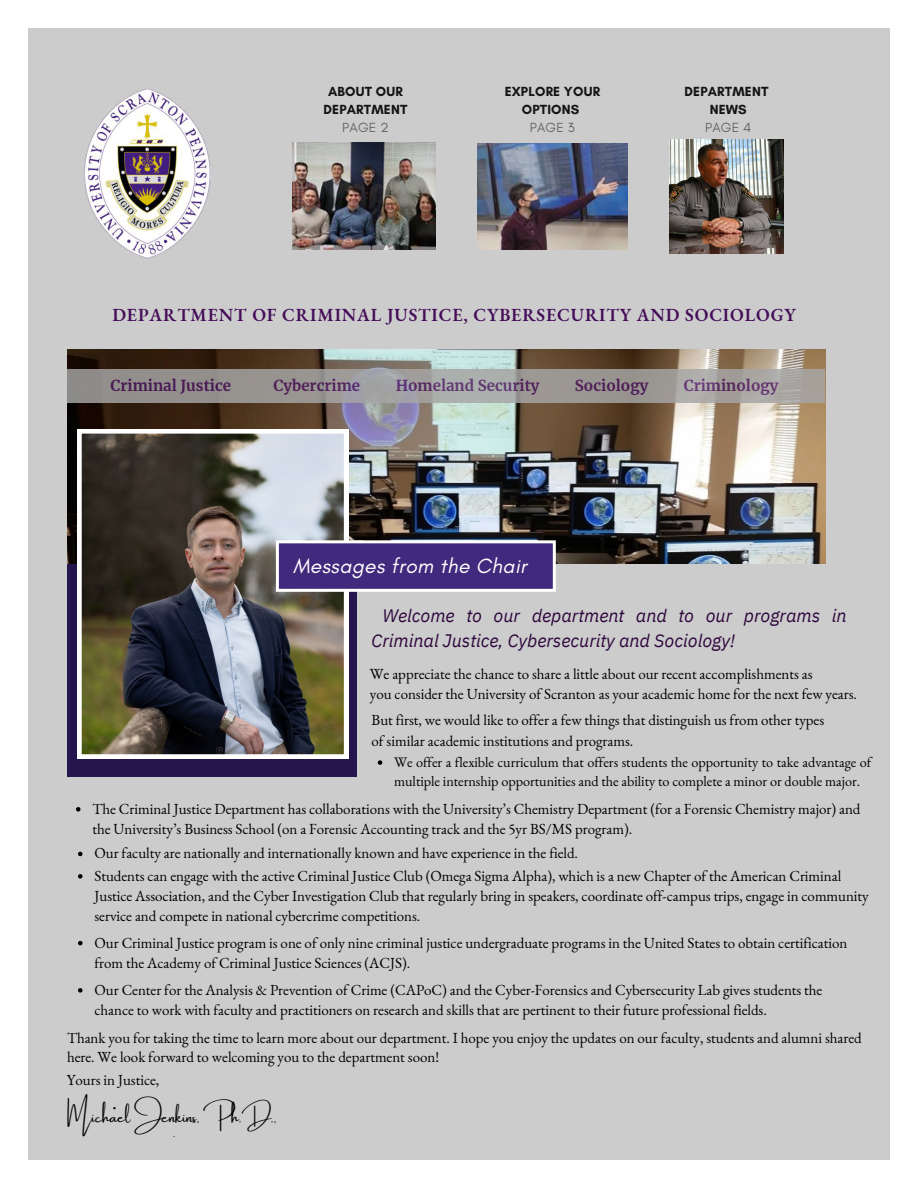
<style>
.page{position:relative;width:918px;height:1188px;background:#fff}
.page>*{position:absolute;margin:0;border:0;box-sizing:border-box;transform-origin:0 0}
.t1{font:italic 21px "Glacial Indifference";letter-spacing:.02em;color:#fff}
.t2{font:italic 18px/24.8px "IBM Plex Sans";letter-spacing:-.005em;color:#2e063d}
.t3{font:600 18px "EB Garamond";letter-spacing:.045em;color:#450d59}
.t4{font:18px "IBM Plex Sans";color:#000}
.t5{font:15.3px "Amsterdam One";color:#000}
.t6{font:15px/20.2px "EB Garamond";letter-spacing:-.005em;color:#000}
.t7{font:700 15px "Merriweather";color:#4f1964}
.t8{font:14.25px/19.2px "EB Garamond";letter-spacing:-.005em;color:#000}
.t9{font:700 13.5px/18px "Glacial Indifference";letter-spacing:.01em;color:#141414;text-align:center}
.t10{font:13.5px "Glacial Indifference";letter-spacing:.01em;color:#646464}
.t11{font:13.2px "Alex Brush";color:#000}
</style>
<div class="page">
<div style="left:28px;top:29px;width:862px;height:1130px;background:#ccc"></div>
<div style="left:67px;top:528px;width:289px;height:249px;background:#25154d"></div>
<img style="left:67px;top:350px;width:758px;height:213px">
<img style="left:292px;top:143px;width:143px;height:107px">
<img style="left:477px;top:143px;width:151px;height:107px">
<img style="left:670px;top:139px;width:113px;height:115px">
<img style="left:77px;top:429px;width:271px;height:330px">
<svg style="left:276px;top:540px;width:280px;height:52px;background:#5b468e"></svg>
<img style="left:84px;top:88px;width:127px;height:171px">
<svg style="left:67px;top:369px;width:757px;height:33px;background:#9d9b98"></svg>
<svg style="left:378px;top:760px;width:4px;height:5px"></svg>
<svg style="left:76px;top:807px;width:5px;height:5px"></svg>
<svg style="left:78px;top:852px;width:4px;height:4px"></svg>
<svg style="left:78px;top:874px;width:5px;height:5px"></svg>
<svg style="left:78px;top:941px;width:5px;height:4px"></svg>
<svg style="left:78px;top:988px;width:5px;height:5px"></svg>
<p class="t9" style="left:324px;top:82px;width:85px">ABOUT OUR<br>DEPARTMENT</p>
<p class="t10" style="left:342px;top:119px;width:48px">PAGE 2</p>
<p class="t9" style="left:505px;top:82px;width:97px">EXPLORE YOUR<br>OPTIONS</p>
<p class="t10" style="left:530px;top:119px;width:47px">PAGE 3</p>
<p class="t9" style="left:685px;top:82px;width:85px">DEPARTMENT<br>NEWS</p>
<p class="t10" style="left:705px;top:119px;width:48px">PAGE 4</p>
<p class="t3" style="left:112px;top:303px;width:685px">DEPARTMENT OF CRIMINAL JUSTICE, CYBERSECURITY AND SOCIOLOGY</p>
<p class="t7" style="left:111px;top:376px;width:122px">Criminal Justice</p>
<p class="t7" style="left:274px;top:376px;width:88px">Cybercrime</p>
<p class="t7" style="left:396px;top:376px;width:145px">Homeland Security</p>
<p class="t7" style="left:575px;top:376px;width:75px">Sociology</p>
<p class="t7" style="left:684px;top:376px;width:96px">Criminology</p>
<h1 class="t1" style="left:293px;top:553px;width:235px">Messages from the Chair</h1>
<p class="t2" style="left:372px;top:603px;width:477px;text-indent:11px">Welcome to our department and to our programs in<br>Criminal Justice, Cybersecurity and Sociology!</p>
<p class="t6" style="left:370px;top:663px;width:489px">We appreciate the chance to share a little about our recent accomplishments as<br>you consider the University of Scranton as your academic home for the next few years.</p>
<p class="t6" style="left:372px;top:710px;width:454px">But first, we would like to offer a few things that distinguish us from other types of similar academic institutions and programs.</p>
<p class="t8" style="left:394px;top:752px;width:479px">We offer a flexible curriculum that offers students the opportunity to take advantage of multiple internship opportunities and the ability to complete a minor or double major.</p>
<p class="t6" style="left:92px;top:798px;width:770px">The Criminal Justice Department has collaborations with the University’s Chemistry Department (for a Forensic Chemistry major) and the University’s Business School (on a Forensic Accounting track and the 5yr BS/MS program).</p>
<p class="t6" style="left:94px;top:842px;width:748px;line-height:22.4px">Our faculty are nationally and internationally known and have experience in the field.<br>Students can engage with the active Criminal Justice Club (Omega Sigma Alpha), which is a new Chapter of the American Criminal</p>
<p class="t6" style="left:95px;top:886px;width:776px">Justice Association, and the Cyber Investigation Club that regularly bring in speakers, coordinate off-campus trips, engage in community service and compete in national cybercrime competitions.</p>
<p class="t6" style="left:95px;top:932px;width:754px">Our Criminal Justice program is one of only nine criminal justice undergraduate programs in the United States to obtain certification from the Academy of Criminal Justice Sciences (ACJS).</p>
<p class="t6" style="left:95px;top:979px;width:729px">Our Center for the Analysis &amp; Prevention of Crime (CAPoC) and the Cyber-Forensics and Cybersecurity Lab gives students the chance to work with faculty and practitioners on research and skills that are pertinent to their future professional fields.</p>
<p class="t6" style="left:67px;top:1028px;width:796px;line-height:19.2px">Thank you for taking the time to learn more about our department. I hope you enjoy the updates on our faculty, students and alumni shared here. We look forward to welcoming you to the department soon!</p>
<p class="t6" style="left:67px;top:1070px;width:94px">Yours in Justice,</p>
<p class="t4" style="left:112px;top:1091px;width:6px">.</p>
<p class="t5" style="left:68px;top:1109px;width:211px">Michael Jenkins, Ph.D.,</p>
<p class="t11" style="left:173px;top:1127px;width:4px">.</p>
</div>
